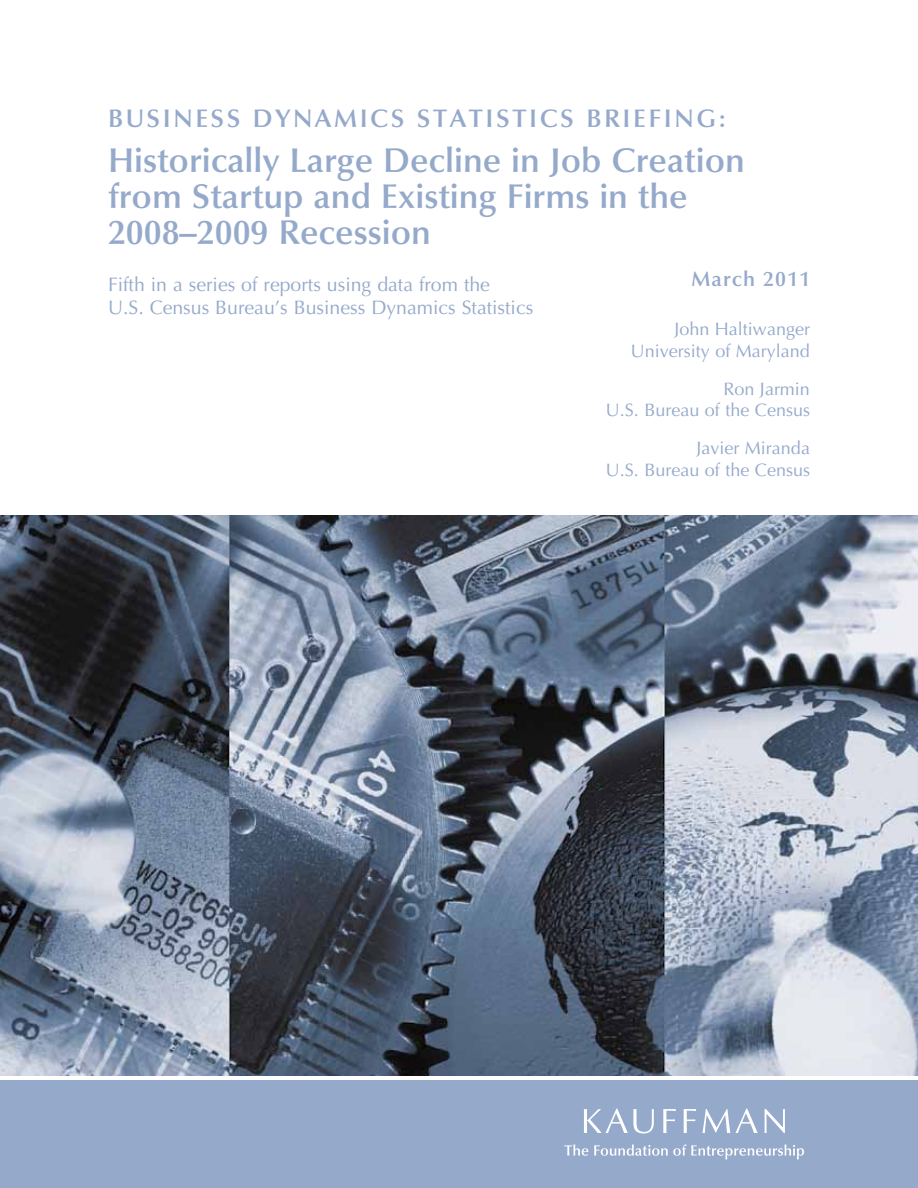
<style>
.page{position:relative;width:918px;height:1188px;background:#fff}
.page>*{position:absolute;margin:0;border:0;box-sizing:border-box;transform-origin:0 0}
.t1{font:600 34.5px/36px "Optima";color:#95a9cb}
.t2{font:600 25.5px "Optima";letter-spacing:.1em;color:#95a9cb}
.t3{font:600 21px "Optima";letter-spacing:.05em;color:#95a9cb}
.t4{font:19.5px "Optima";color:#95a9cb}
.t5{font:18px/21.6px "Optima";color:#95a9cb;text-align:right}
</style>
<div class="page">
<div style="left:0;top:1080px;width:918px;height:108px;background:#95a9cb"></div>
<img style="left:1px;top:516px;width:917px;height:559px">
<svg style="left:584px;top:1109px;width:70px;height:24px"></svg>
<svg style="left:663px;top:1109px;width:13px;height:24px"></svg>
<svg style="left:684px;top:1109px;width:12px;height:24px"></svg>
<svg style="left:702px;top:1109px;width:56px;height:24px"></svg>
<svg style="left:765px;top:1109px;width:20px;height:24px"></svg>
<svg style="left:564px;top:1145px;width:24px;height:11px"></svg>
<svg style="left:594px;top:1144px;width:210px;height:15px"></svg>
<h2 class="t2" style="left:108px;top:103px;width:619px">BUSINESS DYNAMICS STATISTICS BRIEFING:</h2>
<h1 class="t1" style="left:108px;top:143px;width:639px">Historically Large Decline in Job Creation from Startup and Existing Firms in the<br>2008–2009 Recession</h1>
<p class="t4" style="left:108px;top:273px;width:384px">Fifth in a series of reports using data from the</p>
<p class="t3" style="left:691px;top:267px;width:120px">March 2011</p>
<p class="t4" style="left:108px;top:296px;width:427px">U.S. Census Bureau’s Business Dynamics Statistics</p>
<p class="t5" style="left:631px;top:319px;width:181px">John Haltiwanger<br>University of Maryland</p>
<p class="t5" style="left:606px;top:378px;width:206px">Ron Jarmin<br>U.S. Bureau of the Census</p>
<p class="t5" style="left:606px;top:438px;width:206px">Javier Miranda<br>U.S. Bureau of the Census</p>
</div>
